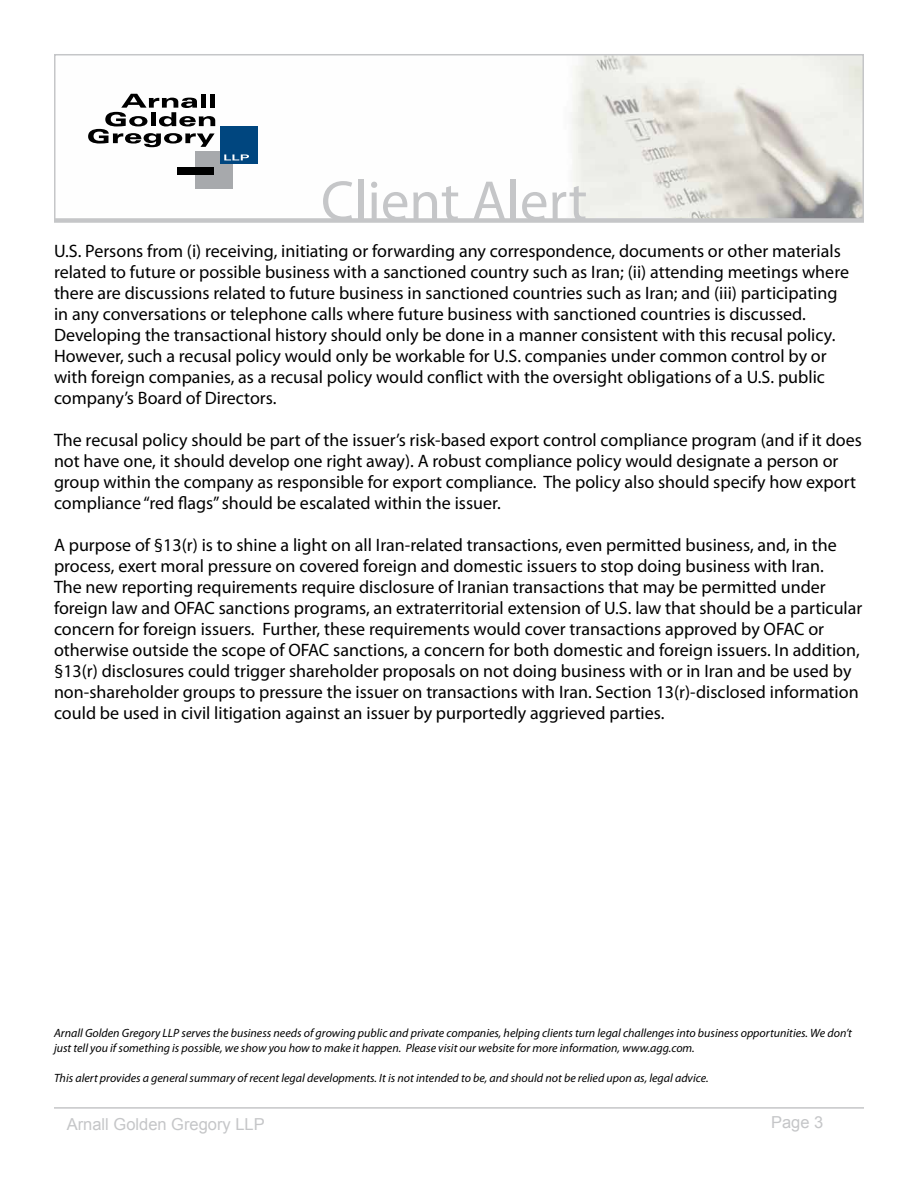
<style>
.page{position:relative;width:918px;height:1188px;background:#fff}
.page>*{position:absolute;margin:0;border:0;box-sizing:border-box;transform-origin:0 0}
.t1{font:57px "Myriad Pro";color:#c5c6c8}
.t2{font:18px/21px "Myriad Pro";color:#000}
.t3{font:16.5px "Arial";color:#c5c6c8}
.t4{font:italic 12px/15px "Myriad Pro";color:#000}
</style>
<div class="page">
<hr style="left:54px;top:1107px;width:810px;height:2px;background:#c5c6c8">
<div style="left:54px;top:218px;width:810px;height:5px;background:#d3d4d5"></div>
<svg style="left:54px;top:54px;width:810px;height:168px"></svg>
<h1 class="t1" style="left:321px;top:166px;width:268px">Client Alert</h1>
<p class="t2" style="left:54px;top:240px;width:797px">U.S. Persons from (i) receiving, initiating or forwarding any correspondence, documents or other materials related to future or possible business with a sanctioned country such as Iran; (ii) attending meetings where there are discussions related to future business in sanctioned countries such as Iran; and (iii) participating in any conversations or telephone calls where future business with sanctioned countries is discussed.<br>Developing the transactional history should only be done in a manner consistent with this recusal policy.<br>However, such a recusal policy would only be workable for U.S. companies under common control by or with foreign companies, as a recusal policy would conflict with the oversight obligations of a U.S. public company’s Board of Directors.</p>
<p class="t2" style="left:54px;top:429px;width:809px">The recusal policy should be part of the issuer’s risk-based export control compliance program (and if it does not have one, it should develop one right away). A robust compliance policy would designate a person or group within the company as responsible for export compliance. The policy also should specify how export compliance “red flags” should be escalated within the issuer.</p>
<p class="t2" style="left:54px;top:534px;width:810px">A purpose of §13(r) is to shine a light on all Iran-related transactions, even permitted business, and, in the process, exert moral pressure on covered foreign and domestic issuers to stop doing business with Iran.<br>The new reporting requirements require disclosure of Iranian transactions that may be permitted under foreign law and OFAC sanctions programs, an extraterritorial extension of U.S. law that should be a particular concern for foreign issuers. Further, these requirements would cover transactions approved by OFAC or otherwise outside the scope of OFAC sanctions, a concern for both domestic and foreign issuers. In addition, §13(r) disclosures could trigger shareholder proposals on not doing business with or in Iran and be used by non-shareholder groups to pressure the issuer on transactions with Iran. Section 13(r)-disclosed information could be used in civil litigation against an issuer by purportedly aggrieved parties.</p>
<p class="t4" style="left:54px;top:1025px;width:800px">Arnall Golden Gregory LLP serves the business needs of growing public and private companies, helping clients turn legal challenges into business opportunities. We don’t just tell you if something is possible, we show you how to make it happen. Please visit our website for more information, www.agg.com.</p>
<p class="t4" style="left:54px;top:1070px;width:656px">This alert provides a general summary of recent legal developments. It is not intended to be, and should not be relied upon as, legal advice.</p>
<p class="t3" style="left:67px;top:1114px;width:200px">Arnall Golden Gregory LLP</p>
<p class="t3" style="left:771px;top:1111px;width:54px">Page 3</p>
</div>
